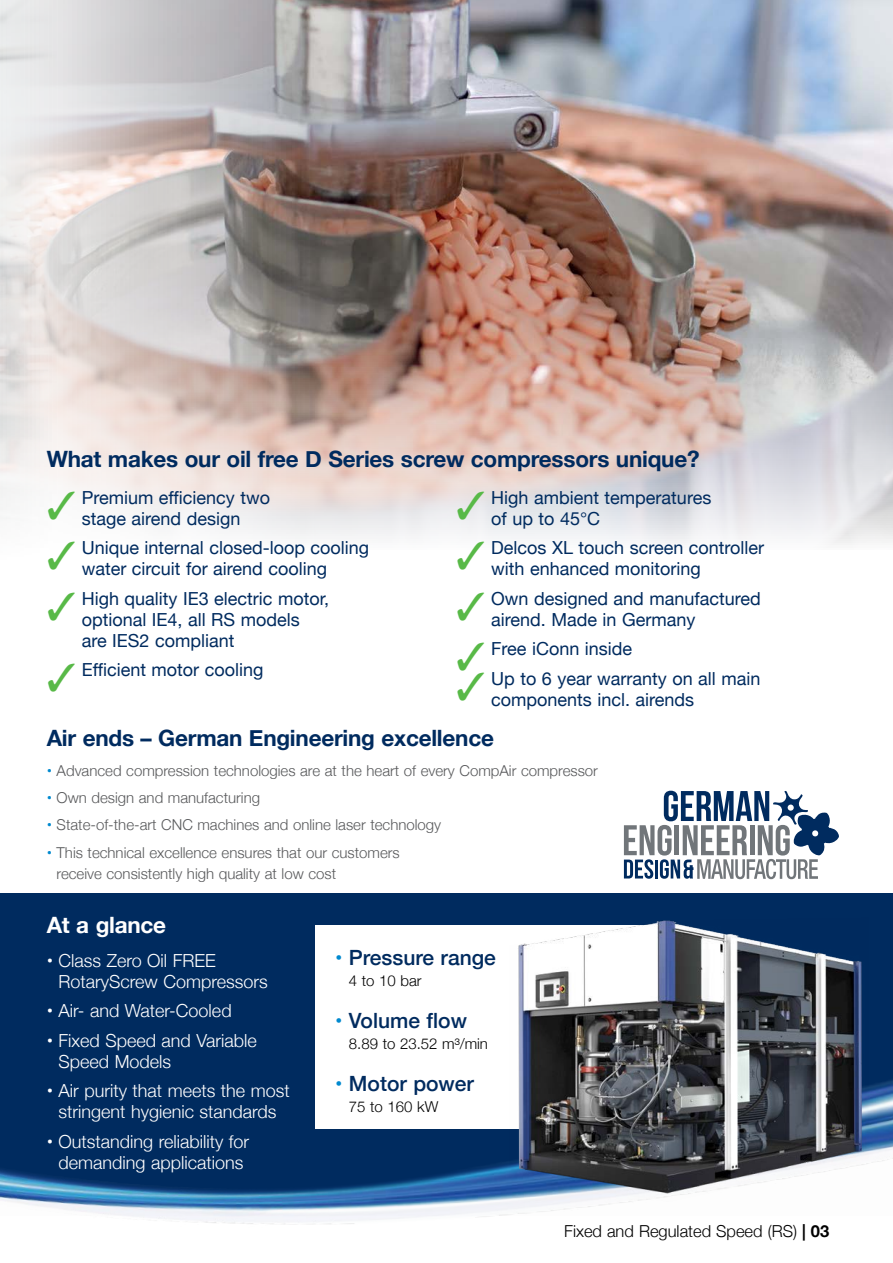
<style>
.page{position:relative;width:893px;height:1263px;background:#fff}
.page>*{position:absolute;margin:0;border:0;box-sizing:border-box;transform-origin:0 0}
.t1{font:700 22.5px "Helvetica Neue";letter-spacing:-.01em;color:#002b5f}
.t2{font:700 22.5px "Helvetica Neue";letter-spacing:-.01em;color:#fff}
.t3{font:500 21px "Helvetica Neue";color:#002b5f}
.t4{font:18px/21px "Helvetica Neue";color:#002b5f}
.t5{font:300 18px/21px "Helvetica Neue";color:#fff}
.t6{font:300 16.5px "Helvetica Neue";color:#000}
.t7{font:300 15px/21px "Helvetica Neue";color:#58595b}
.t8{font:300 15px "Helvetica Neue";color:#000}
.s1{color:#58b947}
.s2{font-weight:700;color:#0089cf}
.s3{font-weight:700}
</style>
<div class="page">
<img style="left:97px;top:0;width:796px;height:545px">
<svg style="left:624px;top:791px;width:215px;height:88px"></svg>
<div style="left:0;top:893px;width:893px;height:322px;background:#002b5f"></div>
<img style="left:0;top:1076px;width:893px;height:149px">
<div style="left:316px;top:925px;width:343px;height:204px;background:#fff"></div>
<img style="left:509px;top:920px;width:361px;height:283px">
<p class="t1" style="left:47px;top:441px;width:654px">What makes our oil free D Series screw compressors unique?</p>
<p class="t4" style="left:47px;top:488px;width:225px;text-align:center"><span class="s1">✓</span> Premium efficiency two stage airend design</p>
<p class="t4" style="left:47px;top:538px;width:324px;text-align:center"><span class="s1">✓</span> Unique internal closed-loop cooling water circuit for airend cooling</p>
<p class="t4" style="left:82px;top:589px;width:249px;text-indent:-35px"><span class="s1">✓</span> High quality IE3 electric motor, optional IE4, all RS models are IES2 compliant</p>
<p class="t4" style="left:47px;top:660px;width:218px"><span class="s1">✓</span> Efficient motor cooling</p>
<p class="t4" style="left:491px;top:488px;width:222px;text-indent:-35px"><span class="s1">✓</span> High ambient temperatures of up to 45°C</p>
<p class="t4" style="left:491px;top:538px;width:275px;text-indent:-35px"><span class="s1">✓</span> Delcos XL touch screen controller with enhanced monitoring</p>
<p class="t4" style="left:491px;top:589px;width:271px;text-indent:-35px"><span class="s1">✓</span> Own designed and manufactured airend. Made in Germany</p>
<p class="t4" style="left:456px;top:639px;width:177px"><span class="s1">✓</span> Free iConn inside</p>
<p class="t4" style="left:491px;top:669px;width:271px;text-indent:-35px"><span class="s1">✓</span> Up to 6 year warranty on all main components incl. airends</p>
<p class="t1" style="left:47px;top:720px;width:449px">Air ends – German Engineering excellence</p>
<p class="t7" style="left:47px;top:759px;width:553px"><span class="s2">•</span> Advanced compression technologies are at the heart of every CompAir compressor</p>
<p class="t7" style="left:47px;top:786px;width:215px"><span class="s2">•</span> Own design and manufacturing</p>
<p class="t7" style="left:47px;top:813px;width:396px"><span class="s2">•</span> State-of-the-art CNC machines and online laser technology</p>
<p class="t7" style="left:57px;top:841px;width:345px;text-indent:-10px"><span class="s2">•</span> This technical excellence ensures that our customers receive consistently high quality at low cost</p>
<p class="t2" style="left:47px;top:907px;width:121px">At a glance</p>
<p class="t5" style="left:59px;top:948px;width:211px;text-indent:-12px"><span class="s3">•</span> Class Zero Oil FREE<br>RotaryScrew Compressors</p>
<p class="t5" style="left:47px;top:999px;width:186px"><span class="s3">•</span> Air- and Water-Cooled</p>
<p class="t5" style="left:59px;top:1028px;width:200px;text-indent:-12px"><span class="s3">•</span> Fixed Speed and Variable<br>Speed Models</p>
<p class="t5" style="left:47px;top:1079px;width:244px;text-align:center"><span class="s3">•</span> Air purity that meets the most stringent hygienic standards</p>
<p class="t5" style="left:47px;top:1129px;width:204px;text-align:center"><span class="s3">•</span> Outstanding reliability for demanding applications</p>
<p class="t3" style="left:335px;top:940px;width:162px"><span class="s2">•</span> Pressure range</p>
<p class="t8" style="left:349px;top:968px;width:74px">4 to 10 bar</p>
<p class="t3" style="left:335px;top:1003px;width:133px"><span class="s2">•</span> Volume flow</p>
<p class="t8" style="left:349px;top:1031px;width:141px">8.89 to 23.52 m³/min</p>
<p class="t3" style="left:335px;top:1067px;width:140px"><span class="s2">•</span> Motor power</p>
<p class="t8" style="left:349px;top:1094px;width:91px">75 to 160 kW</p>
<p class="t6" style="left:564px;top:1217px;width:267px">Fixed and Regulated Speed (RS) <span class="s3">| 03</span></p>
</div>
